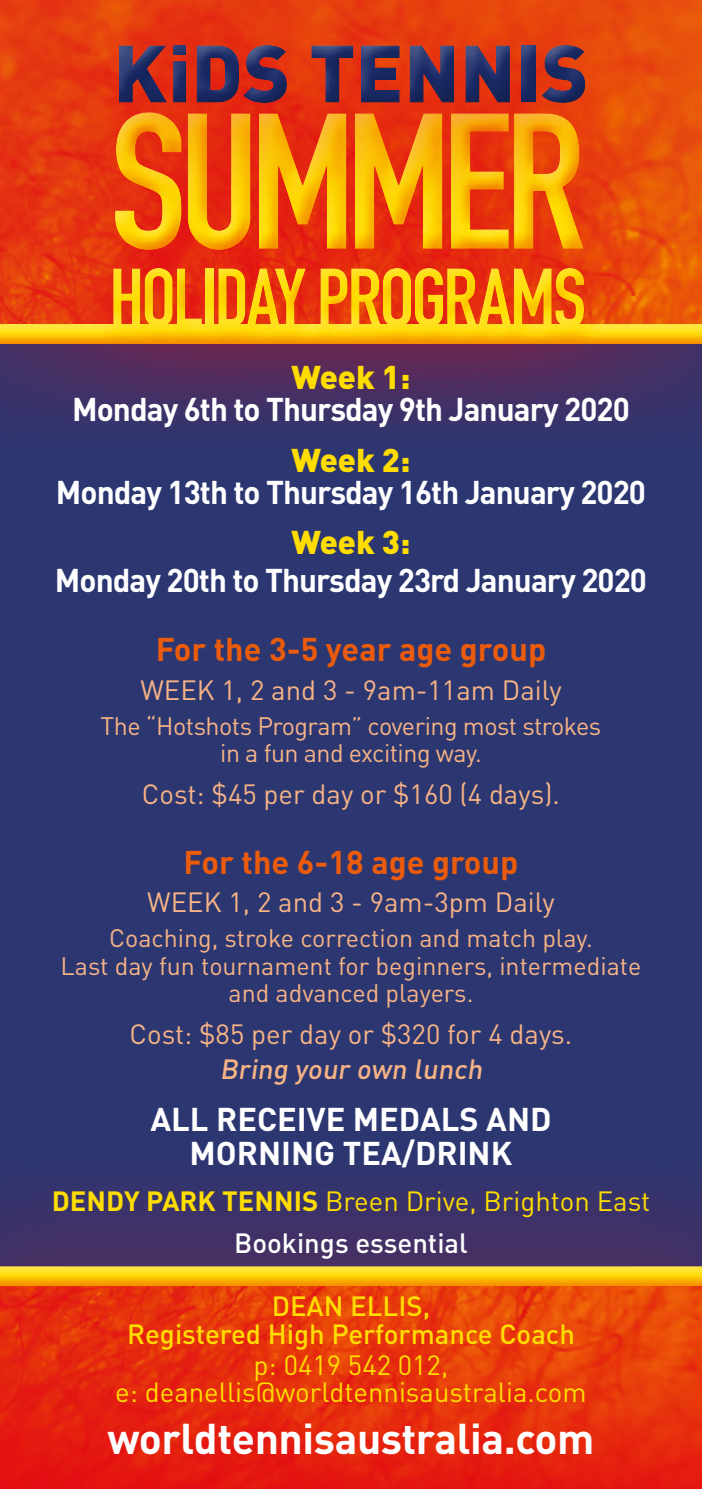
<style>
.page{position:relative;width:702px;height:1489px;background:#fff}
.page>*{position:absolute;margin:0;border:0;box-sizing:border-box;transform-origin:0 0}
.t1{font:700 190px "DIN Condensed";letter-spacing:-.05em;color:#fd0}
.t2{font:700 82px "DIN Condensed";letter-spacing:-.035em;color:#fd0}
.t3{font:900 80px "DIN";color:#192a67}
.t4{font:700 42.5px "DIN";letter-spacing:-.01em;color:#fff}
.t5{font:700 32.5px "DIN";letter-spacing:-.03em;color:#fff}
.t6{font:700 32.5px "DIN";color:#ea5b0b}
.t7{font:700 32.5px/34px "DIN";color:#fff;text-align:center}
.t8{font:900 32.5px "DIN";color:#fd0}
.t9{font:27.5px "DIN";color:#f7b385}
.t10{font:27.5px/42.2px "DIN";color:#fd0;text-align:center}
.t11{font:500 27.5px/27.5px "DIN";color:#fd0;text-align:center}
.t12{font:500 27.5px "DIN";color:#f7b385}
.t13{font:25px/27.5px "DIN";color:#f7b385;text-align:center}
.t14{font:25px/27.5px "DIN";letter-spacing:-.02em;color:#f7b385;text-align:center}
.s1{font-weight:700}
.s2{font-weight:500;color:#fff}
</style>
<div class="page">
<img style="left:0;top:1412px;width:702px;height:76px">
<div style="left:0;top:326px;width:702px;height:943px;background:#2c3772"></div>
<div style="left:0;top:1139px;width:702px;height:273px;background:#e30613;opacity:.75"></div>
<div style="left:0;top:1245px;width:702px;height:47px;background:#462f64"></div>
<div style="left:0;top:1265px;width:702px;height:41px;background:#e30613;opacity:.9"></div>
<div style="left:0;top:0;width:702px;height:470px;background:#e30613;opacity:.75"></div>
<div style="left:0;top:111px;width:702px;height:247px;background:#e30613;opacity:.9"></div>
<div style="left:0;top:0;width:702px;height:228px;background:#e30613;opacity:.75"></div>
<div style="left:100px;top:24px;width:494px;height:85px;background:#fff;opacity:.75"></div>
<div style="left:107px;top:41px;width:497px;height:82px;background:#525149;opacity:.9"></div>
<h3 class="t3" style="left:113px;top:20px;width:477px">KiDS TENNIS</h3>
<h1 class="t1" style="left:110px;top:71px;width:477px">SUMMER</h1>
<h2 class="t2" style="left:109px;top:250px;width:478px">HOLIDAY PROGRAMS</h2>
<p class="t8" style="left:291px;top:355px;width:120px">Week 1:</p>
<p class="t5" style="left:72px;top:388px;width:559px">Monday 6th to Thursday 9th January 2020</p>
<p class="t8" style="left:291px;top:438px;width:120px">Week 2:</p>
<p class="t5" style="left:56px;top:471px;width:591px">Monday 13th to Thursday 16th January 2020</p>
<p class="t8" style="left:291px;top:521px;width:120px">Week 3:</p>
<p class="t5" style="left:55px;top:559px;width:593px">Monday 20th to Thursday 23rd January 2020</p>
<p class="t6" style="left:156px;top:628px;width:392px">For the 3-5 year age group</p>
<p class="t9" style="left:140px;top:673px;width:423px">WEEK 1, 2 and 3 - 9am-11am Daily</p>
<p class="t14" style="left:101px;top:711px;width:502px">The “Hotshots Program” covering most strokes in a fun and exciting way.</p>
<p class="t9" style="left:142px;top:777px;width:419px">Cost: $45 per day or $160 (4 days).</p>
<p class="t6" style="left:183px;top:840px;width:336px">For the 6-18 age group</p>
<p class="t9" style="left:147px;top:885px;width:409px">WEEK 1, 2 and 3 - 9am-3pm Daily</p>
<p class="t13" style="left:61px;top:923px;width:582px">Coaching, stroke correction and match play.<br>Last day fun tournament for beginners, intermediate and advanced players.</p>
<p class="t9" style="left:130px;top:1017px;width:444px">Cost: $85 per day or $320 for 4 days.</p>
<p class="t12" style="left:220px;top:1051px;width:269px">Bring your own lunch</p>
<p class="t7" style="left:150px;top:1100px;width:402px">ALL RECEIVE MEDALS AND<br>MORNING TEA/DRINK</p>
<p class="t10" style="left:52px;top:1179px;width:600px"><span class="s1">DENDY PARK TENNIS</span> Breen Drive, Brighton East<br><span class="s2">Bookings essential</span></p>
<p class="t11" style="left:127px;top:1291px;width:449px">DEAN ELLIS,<br>Registered High Performance Coach</p>
<p class="t10" style="left:115px;top:1350px;width:473px;line-height:27.5px">p: 0419 542 012,<br>e: deanellis@worldtennisaustralia.com</p>
<h3 class="t4" style="left:107px;top:1410px;width:488px">worldtennisaustralia.com</h3>
</div>
